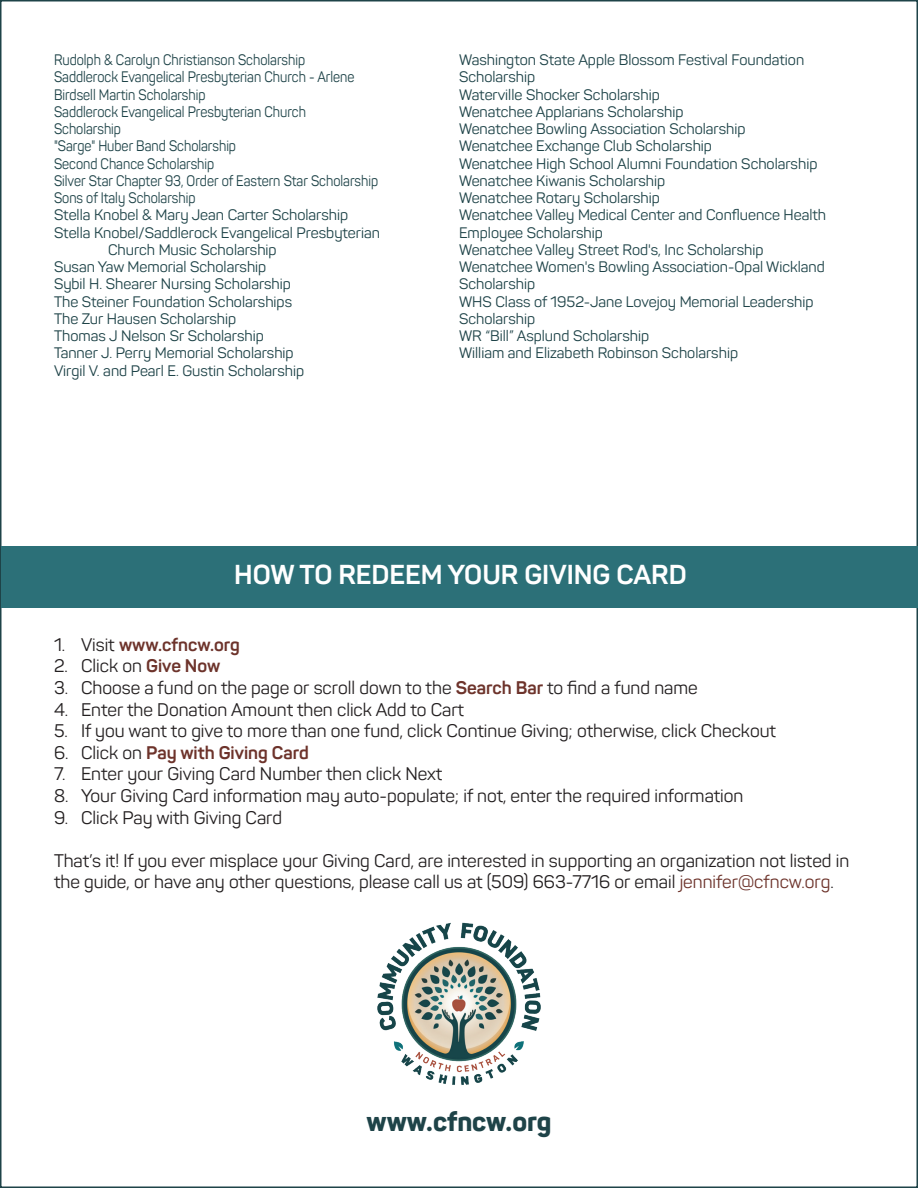
<style>
.page{position:relative;width:918px;height:1188px;background:#fff}
.page>*{position:absolute;margin:0;border:0;box-sizing:border-box;transform-origin:0 0}
.t1{font:700 27px "Sahar";color:#fff}
.t2{font:800 27px "Sahar";color:#1e4348}
.t3{font:18px/21.6px "Sahar";color:#231f20}
.t4{font:700 18px "Sahar";color:#6d332b}
.t5{font:15px/17.2px "Sahar";color:#1e4348}
.t6{font:15px "Sahar";color:#1e4348;scale:.88 1}
.s1{font-weight:400;color:#231f20}
.s2{font-weight:700;color:#6d332b}
.s3{color:#6d332b}
</style>
<div class="page">
<img style="left:377px;top:922px;width:164px;height:163px">
<div style="left:2px;top:546px;width:916px;height:62px;background:#2c7078"></div>
<p class="t6" style="left:54px;top:51px;width:287px">Rudolph &amp; Carolyn Christianson Scholarship</p>
<p class="t6" style="left:54px;top:68px;width:343px">Saddlerock Evangelical Presbyterian Church - Arlene</p>
<p class="t6" style="left:54px;top:85px;width:174px">Birdsell Martin Scholarship</p>
<p class="t6" style="left:54px;top:102px;width:288px">Saddlerock Evangelical Presbyterian Church</p>
<p class="t6" style="left:54px;top:120px;width:78px">Scholarship</p>
<p class="t6" style="left:54px;top:137px;width:208px">"Sarge" Huber Band Scholarship</p>
<p class="t6" style="left:54px;top:154px;width:184px">Second Chance Scholarship</p>
<p class="t6" style="left:54px;top:171px;width:370px">Silver Star Chapter 93, Order of Eastern Star Scholarship</p>
<p class="t6" style="left:54px;top:189px;width:162px">Sons of Italy Scholarship</p>
<p class="t5" style="left:54px;top:206px;width:296px">Stella Knobel &amp; Mary Jean Carter Scholarship</p>
<p class="t5" style="left:54px;top:224px;width:327px">Stella Knobel/Saddlerock Evangelical Presbyterian</p>
<p class="t5" style="left:108px;top:241px;width:170px">Church Music Scholarship</p>
<p class="t5" style="left:54px;top:258px;width:214px">Susan Yaw Memorial Scholarship</p>
<p class="t5" style="left:54px;top:275px;width:238px">Sybil H. Shearer Nursing Scholarship</p>
<p class="t5" style="left:54px;top:293px;width:240px">The Steiner Foundation Scholarships</p>
<p class="t5" style="left:54px;top:310px;width:184px">The Zur Hausen Scholarship</p>
<p class="t5" style="left:54px;top:327px;width:211px">Thomas J Nelson Sr Scholarship</p>
<p class="t5" style="left:54px;top:344px;width:241px">Tanner J. Perry Memorial Scholarship</p>
<p class="t5" style="left:54px;top:362px;width:252px">Virgil V. and Pearl E. Gustin Scholarship</p>
<p class="t5" style="left:459px;top:51px;width:369px">Washington State Apple Blossom Festival Foundation Scholarship<br>Waterville Shocker Scholarship<br>Wenatchee Applarians Scholarship<br>Wenatchee Bowling Association Scholarship<br>Wenatchee Exchange Club Scholarship<br>Wenatchee High School Alumni Foundation Scholarship Wenatchee Kiwanis Scholarship<br>Wenatchee Rotary Scholarship<br>Wenatchee Valley Medical Center and Confluence Health Employee Scholarship<br>Wenatchee Valley Street Rod's, Inc Scholarship Wenatchee Women's Bowling Association-Opal Wickland Scholarship<br>WHS Class of 1952-Jane Lovejoy Memorial Leadership Scholarship<br>WR “Bill” Asplund Scholarship<br>William and Elizabeth Robinson Scholarship</p>
<h1 class="t1" style="left:234px;top:558px;width:454px">HOW TO REDEEM YOUR GIVING CARD</h1>
<p class="t4" style="left:54px;top:633px;width:188px"><span class="s1">1. Visit</span> www.cfncw.org</p>
<p class="t3" style="left:54px;top:655px;width:168px">2. Click on <span class="s2">Give Now</span></p>
<p class="t3" style="left:54px;top:677px;width:645px">3. Choose a fund on the page or scroll down to the <span class="s2">Search Bar</span> to find a fund name</p>
<p class="t3" style="left:54px;top:698px;width:412px">4. Enter the Donation Amount then click Add to Cart</p>
<p class="t3" style="left:54px;top:720px;width:724px">5. If you want to give to more than one fund, click Continue Giving; otherwise, click Checkout</p>
<p class="t4" style="left:54px;top:741px;width:256px"><span class="s1">6. Click on</span> Pay with Giving Card</p>
<p class="t3" style="left:54px;top:763px;width:390px">7. Enter your Giving Card Number then click Next</p>
<p class="t3" style="left:54px;top:785px;width:691px">8. Your Giving Card information may auto-populate; if not, enter the required information</p>
<p class="t3" style="left:54px;top:806px;width:230px">9. Click Pay with Giving Card</p>
<p class="t3" style="left:54px;top:850px;width:797px">That’s it! If you ever misplace your Giving Card, are interested in supporting an organization not listed in the guide, or have any other questions, please call us at (509) 663-7716 or email <span class="s3">jennifer@cfncw.org</span>.</p>
<h1 class="t2" style="left:367px;top:1105px;width:186px">www.cfncw.org</h1>
</div>
